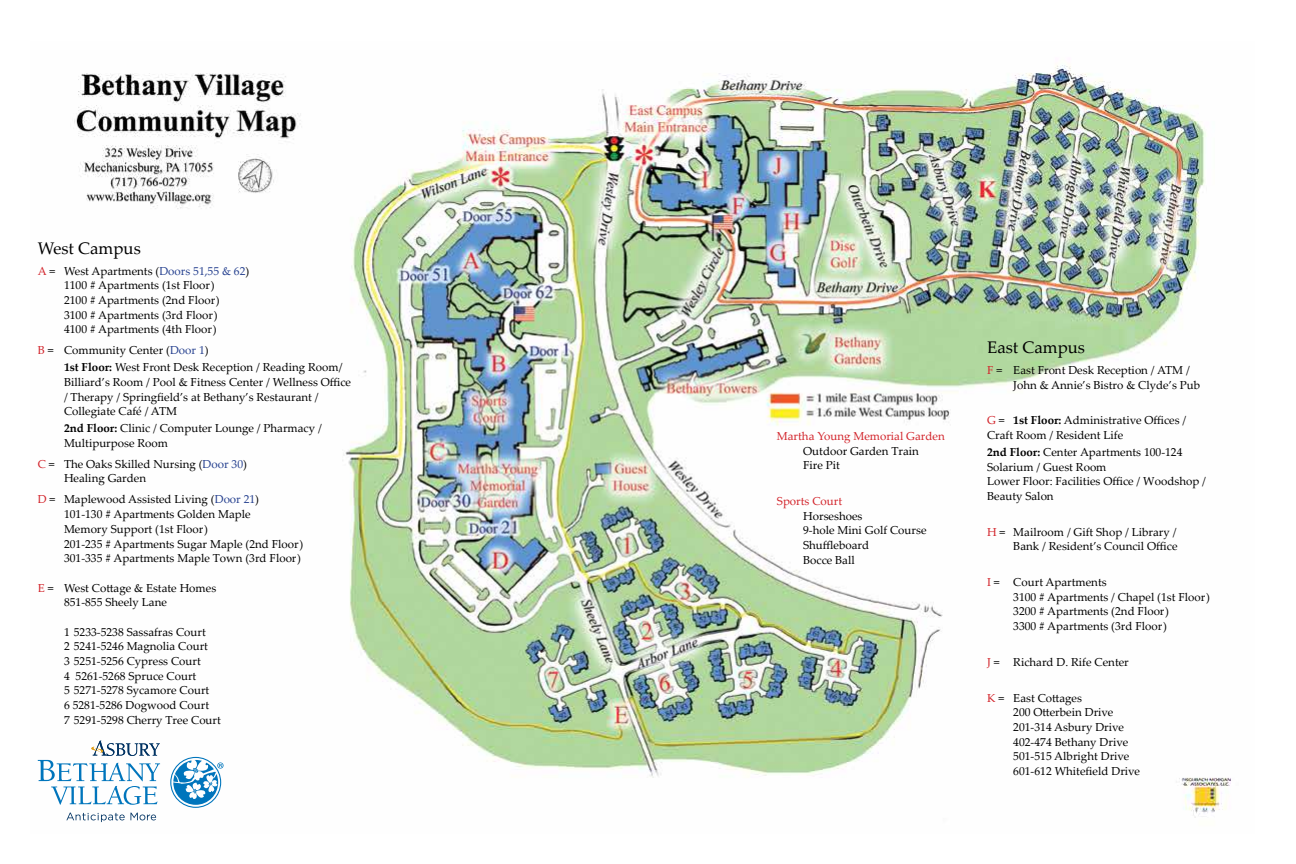
<style>
.page{position:relative;width:1296px;height:864px;background:#fff}
.page>*{position:absolute;margin:0;border:0;box-sizing:border-box;transform-origin:0 0}
.t1{font:16.8px "Palatino Linotype";color:#000}
.t2{font:11.5px/14.7px "Palatino Linotype";color:#000}
.t3{font:11.5px "Palatino Linotype";color:#d2232a}
.s1{color:#d2232a}
.s2{color:#25408f}
.s3{font-weight:700}
</style>
<div class="page">
<img style="left:37px;top:65px;width:1194px;height:758px">
<svg style="left:66px;top:813px;width:90px;height:9px"></svg>
<svg style="left:38px;top:741px;width:122px;height:64px"></svg>
<svg style="left:170px;top:757px;width:54px;height:51px"></svg>
<p class="t1" style="left:38px;top:236px;width:105px">West Campus</p>
<p class="t2" style="left:38px;top:263px;width:213px"><span class="s1">A</span> = West Apartments (<span class="s2">Doors 51,55 &amp; 62</span>)</p>
<p class="t2" style="left:64px;top:278px;width:152px">1100 # Apartments (1st Floor)</p>
<p class="t2" style="left:64px;top:292px;width:157px">2100 # Apartments (2nd Floor)</p>
<p class="t2" style="left:64px;top:307px;width:155px">3100 # Apartments (3rd Floor)</p>
<p class="t2" style="left:64px;top:322px;width:154px">4100 # Apartments (4th Floor)</p>
<p class="t2" style="left:38px;top:343px;width:172px"><span class="s1">B</span> = Community Center (<span class="s2">Door 1</span>)</p>
<p class="t2" style="left:64px;top:359px;width:289px"><span class="s3">1st Floor:</span> West Front Desk Reception / Reading Room/ Billiard’s Room / Pool &amp; Fitness Center / Wellness Office / Therapy / Springfield’s at Bethany’s Restaurant / Collegiate Café / ATM</p>
<p class="t2" style="left:64px;top:420px;width:259px"><span class="s3">2nd Floor:</span> Clinic / Computer Lounge / Pharmacy /<br>Multipurpose Room</p>
<p class="t2" style="left:38px;top:456px;width:211px"><span class="s1">C</span> = The Oaks Skilled Nursing (<span class="s2">Door 30</span>)</p>
<p class="t2" style="left:64px;top:471px;width:84px">Healing Garden</p>
<p class="t2" style="left:38px;top:492px;width:223px"><span class="s1">D</span> = Maplewood Assisted Living (<span class="s2">Door 21</span>)</p>
<p class="t2" style="left:64px;top:506px;width:188px">101-130 # Apartments Golden Maple</p>
<p class="t2" style="left:64px;top:521px;width:145px">Memory Support (1st Floor)</p>
<p class="t2" style="left:64px;top:536px;width:241px">201-235 # Apartments Sugar Maple (2nd Floor)</p>
<p class="t2" style="left:64px;top:551px;width:239px">301-335 # Apartments Maple Town (3rd Floor)</p>
<p class="t2" style="left:38px;top:580px;width:180px"><span class="s1">E</span> = West Cottage &amp; Estate Homes</p>
<p class="t2" style="left:64px;top:595px;width:104px">851-855 Sheely Lane</p>
<p class="t2" style="left:64px;top:624px;width:143px">1 5233-5238 Sassafras Court</p>
<p class="t2" style="left:64px;top:639px;width:145px">2 5241-5246 Magnolia Court</p>
<p class="t2" style="left:64px;top:653px;width:138px">3 5251-5256 Cypress Court</p>
<p class="t2" style="left:64px;top:668px;width:134px">4 5261-5268 Spruce Court</p>
<p class="t2" style="left:64px;top:683px;width:147px">5 5271-5278 Sycamore Court</p>
<p class="t2" style="left:64px;top:697px;width:147px">6 5281-5286 Dogwood Court</p>
<p class="t2" style="left:64px;top:712px;width:158px">7 5291-5298 Cherry Tree Court</p>
<p class="t3" style="left:777px;top:428px;width:169px">Martha Young Memorial Garden</p>
<p class="t2" style="left:803px;top:443px;width:117px">Outdoor Garden Train</p>
<p class="t2" style="left:803px;top:458px;width:38px">Fire Pit</p>
<p class="t3" style="left:777px;top:493px;width:67px">Sports Court</p>
<p class="t2" style="left:803px;top:508px;width:61px">Horseshoes</p>
<p class="t2" style="left:803px;top:523px;width:125px">9-hole Mini Golf Course</p>
<p class="t2" style="left:803px;top:537px;width:68px">Shuffleboard</p>
<p class="t2" style="left:803px;top:552px;width:53px">Bocce Ball</p>
<p class="t1" style="left:987px;top:335px;width:99px">East Campus</p>
<p class="t2" style="left:987px;top:362px;width:204px"><span class="s1">F</span> = East Front Desk Reception / ATM /</p>
<p class="t2" style="left:1013px;top:377px;width:188px">John &amp; Annie’s Bistro &amp; Clyde’s Pub</p>
<p class="t2" style="left:987px;top:413px;width:201px"><span class="s1">G</span> = <span class="s3">1st Floor:</span> Administrative Offices /</p>
<p class="t2" style="left:987px;top:427px;width:138px">Craft Room / Resident Life</p>
<p class="t2" style="left:987px;top:444px;width:197px"><span class="s3">2nd Floor:</span> Center Apartments 100-124</p>
<p class="t2" style="left:987px;top:459px;width:121px">Solarium / Guest Room</p>
<p class="t2" style="left:987px;top:474px;width:220px">Lower Floor: Facilities Office / Woodshop /</p>
<p class="t2" style="left:987px;top:488px;width:68px">Beauty Salon</p>
<p class="t2" style="left:987px;top:524px;width:191px"><span class="s1">H</span> = Mailroom / Gift Shop / Library /</p>
<p class="t2" style="left:1013px;top:539px;width:166px">Bank / Resident’s Council Office</p>
<p class="t2" style="left:987px;top:574px;width:121px"><span class="s1">I</span> = Court Apartments</p>
<p class="t2" style="left:1013px;top:589px;width:198px">3100 # Apartments / Chapel (1st Floor)</p>
<p class="t2" style="left:1013px;top:604px;width:157px">3200 # Apartments (2nd Floor)</p>
<p class="t2" style="left:1013px;top:618px;width:155px">3300 # Apartments (3rd Floor)</p>
<p class="t2" style="left:987px;top:654px;width:143px"><span class="s1">J</span> = Richard D. Rife Center</p>
<p class="t2" style="left:987px;top:690px;width:96px"><span class="s1">K</span> = East Cottages</p>
<p class="t2" style="left:1013px;top:705px;width:102px">200 Otterbein Drive</p>
<p class="t2" style="left:1013px;top:719px;width:112px">201-314 Asbury Drive</p>
<p class="t2" style="left:1013px;top:734px;width:116px">402-474 Bethany Drive</p>
<p class="t2" style="left:1013px;top:749px;width:118px">501-515 Albright Drive</p>
<p class="t2" style="left:1013px;top:763px;width:128px">601-612 Whitefield Drive</p>
</div>
